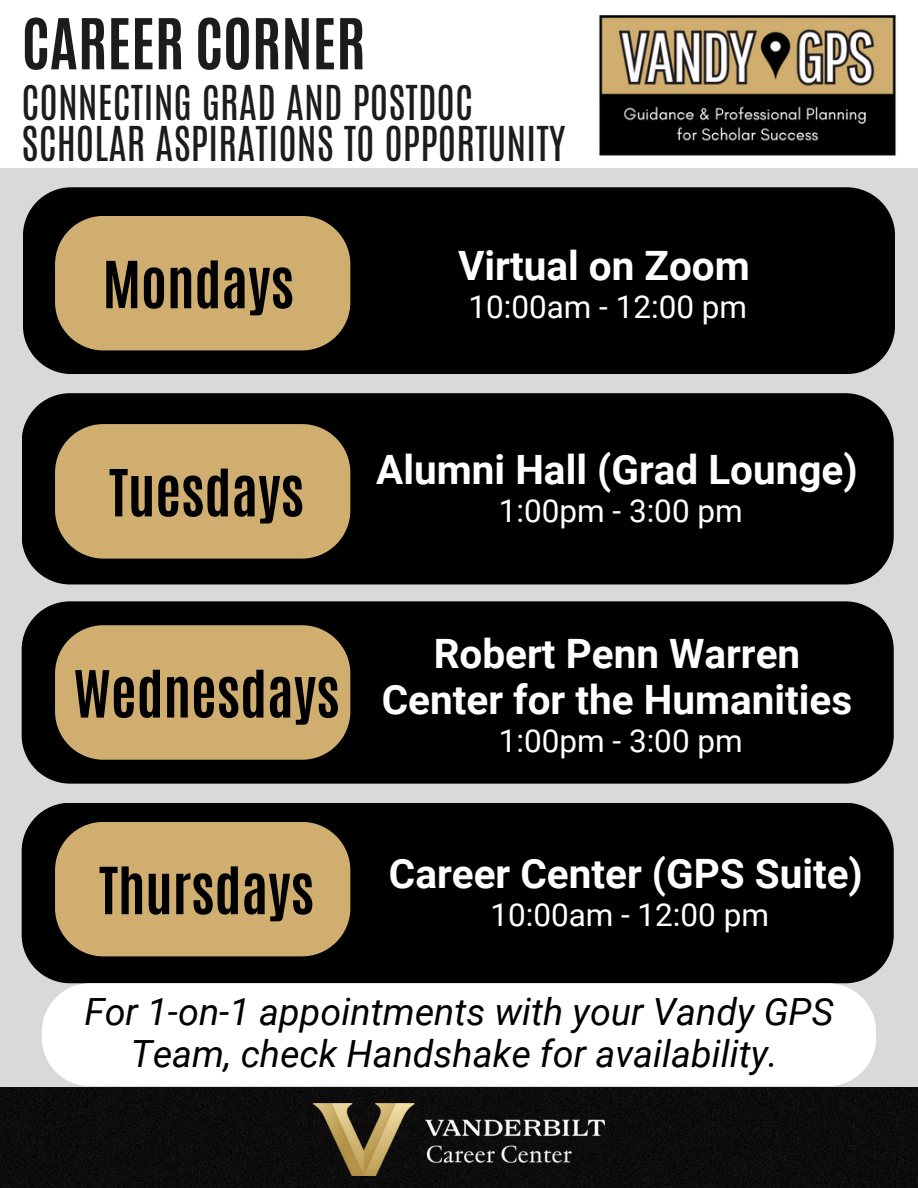
<style>
.page{position:relative;width:918px;height:1188px;background:#fff}
.page>*{position:absolute;margin:0;border:0;box-sizing:border-box;transform-origin:0 0}
.t1{font:700 59.55px "Antonio";color:#1c1c1c}
.t2{font:700 55.2px "Antonio";color:#000}
.t3{font:700 40.5px/46.2px "Roboto";color:#fff;text-align:center}
.t4{font:40.05px/41.7px "Antonio";color:#1c1c1c}
.t5{font:italic 37.5px/42.8px "Roboto";color:#000;text-align:center}
.t6{font:31.5px "Roboto";color:#fff}
</style>
<div class="page">
<div style="left:0;top:169px;width:918px;height:1019px;background:#d9d9d9"></div>
<div style="left:0;top:1088px;width:918px;height:100px;background:#0d0d0d"></div>
<img style="left:314px;top:1103px;width:290px;height:72px">
<img style="left:588px;top:15px;width:319px;height:213px">
<div style="left:23px;top:187px;width:872px;height:187px;background:#000;border-radius:48px"></div>
<div style="left:55px;top:216px;width:295px;height:134px;background:#cfae70;border-radius:48px"></div>
<div style="left:22px;top:803px;width:872px;height:180px;background:#000;border-radius:48px"></div>
<div style="left:22px;top:601px;width:872px;height:183px;background:#000;border-radius:48px"></div>
<div style="left:22px;top:393px;width:872px;height:191px;background:#000;border-radius:48px"></div>
<div style="left:55px;top:424px;width:295px;height:135px;background:#cfae70;border-radius:48px"></div>
<div style="left:55px;top:625px;width:295px;height:135px;background:#cfae70;border-radius:48px"></div>
<div style="left:55px;top:822px;width:295px;height:134px;background:#cfae70;border-radius:48px"></div>
<div style="left:42px;top:983px;width:834px;height:103px;background:#fff;border-radius:48px"></div>
<h2 class="t1" style="left:22px;top:1px;width:346px">CAREER CORNER</h2>
<p class="t4" style="left:22px;top:82px;width:545px">CONNECTING GRAD AND POSTDOC<br>SCHOLAR ASPIRATIONS TO OPPORTUNITY</p>
<p class="t2" style="left:103px;top:245px;width:193px">Mondays</p>
<h2 class="t3" style="left:458px;top:243px;width:293px">Virtual on Zoom</h2>
<h4 class="t6" style="left:469px;top:289px;width:280px">10:00am - 12:00 pm</h4>
<h2 class="t2" style="left:109px;top:453px;width:196px">Tuesdays</h2>
<h4 class="t3" style="left:376px;top:447px;width:483px">Alumni Hall (Grad Lounge)</h4>
<h4 class="t6" style="left:499px;top:493px;width:245px">1:00pm - 3:00 pm</h4>
<h2 class="t2" style="left:74px;top:654px;width:268px">Wednesdays</h2>
<p class="t3" style="left:382px;top:631px;width:472px">Robert Penn Warren<br>Center for the Humanities</p>
<p class="t6" style="left:499px;top:723px;width:245px">1:00pm - 3:00 pm</p>
<h4 class="t2" style="left:99px;top:851px;width:217px">Thursdays</h4>
<h4 class="t3" style="left:389px;top:851px;width:475px">Career Center (GPS Suite)</h4>
<h4 class="t6" style="left:490px;top:897px;width:280px">10:00am - 12:00 pm</h4>
<p class="t5" style="left:84px;top:990px;width:751px">For 1-on-1 appointments with your Vandy GPS<br>Team, check Handshake for availability.</p>
</div>
